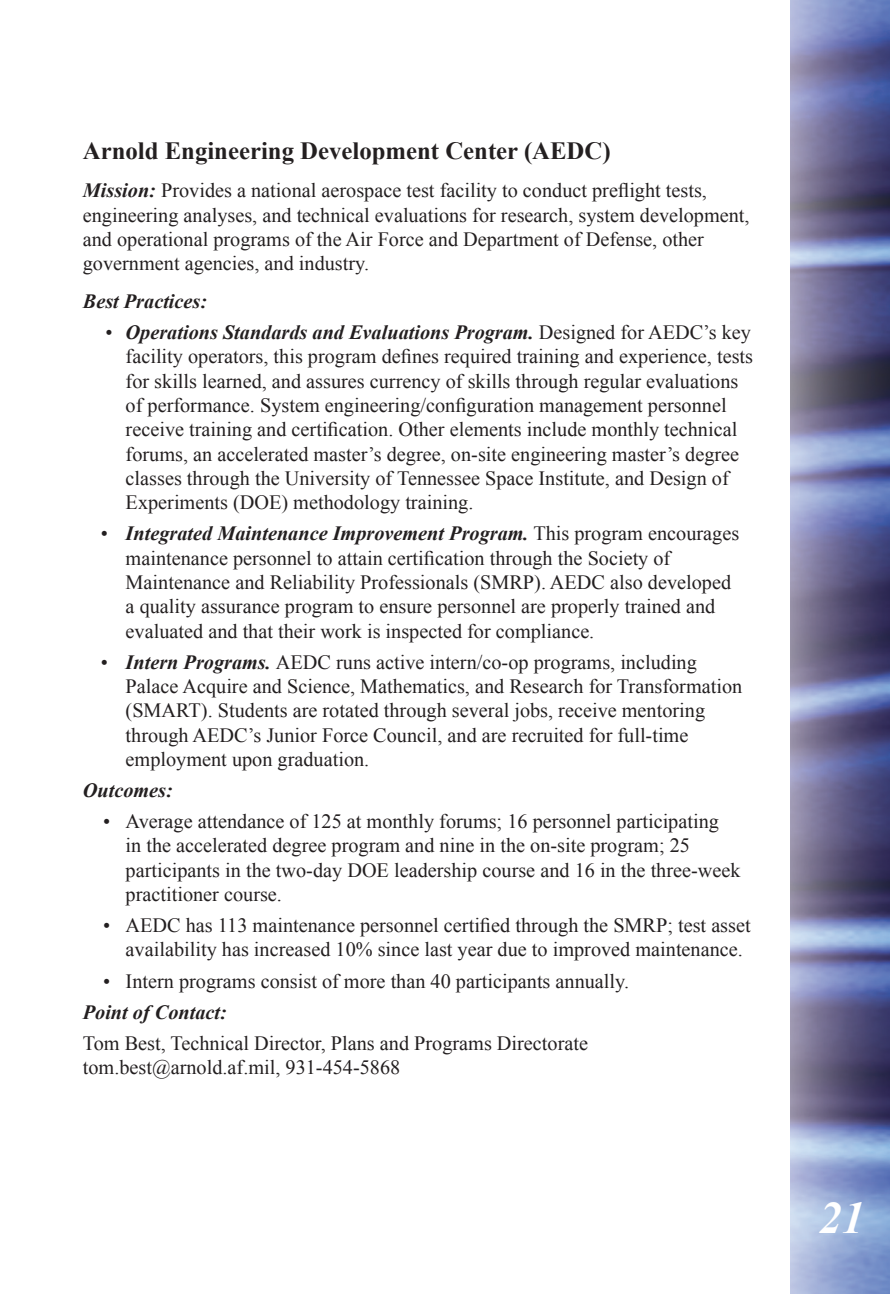
<style>
.page{position:relative;width:890px;height:1294px;background:#fff}
.page>*{position:absolute;margin:0;border:0;box-sizing:border-box;transform-origin:0 0}
.t1{font:italic 700 45px "Times New Roman";color:#fff}
.t2{font:700 24.75px "Times New Roman";color:#231f20}
.t3{font:20.25px/24.3px "Times New Roman";color:#231f20}
.t4{font:italic 700 20.25px "Times New Roman";color:#231f20}
.s1{font-weight:700;font-style:italic}
</style>
<div class="page">
<img style="left:790px;top:0;width:99px;height:1293px">
<p class="t2" style="left:83px;top:134px;width:529px">Arnold Engineering Development Center (AEDC)</p>
<p class="t3" style="left:83px;top:178px;width:668px"><span class="s1">Mission:</span> Provides a national aerospace test facility to conduct preflight tests, engineering analyses, and technical evaluations for research, system development, and operational programs of the Air Force and Department of Defense, other government agencies, and industry.</p>
<p class="t4" style="left:83px;top:287px;width:126px">Best Practices:</p>
<p class="t3" style="left:126px;top:320px;width:629px;text-indent:-20px">• <span class="s1">Operations Standards and Evaluations Program.</span> Designed for AEDC’s key facility operators, this program defines required training and experience, tests for skills learned, and assures currency of skills through regular evaluations of performance. System engineering/configuration management personnel receive training and certification. Other elements include monthly technical forums, an accelerated master’s degree, on-site engineering master’s degree classes through the University of Tennessee Space Institute, and Design of Experiments (DOE) methodology training.</p>
<p class="t3" style="left:126px;top:521px;width:615px;text-indent:-25px">• <span class="s1">Integrated Maintenance Improvement Program.</span> This program encourages maintenance personnel to attain certification through the Society of Maintenance and Reliability Professionals (SMRP). AEDC also developed a quality assurance program to ensure personnel are properly trained and evaluated and that their work is inspected for compliance.</p>
<p class="t3" style="left:126px;top:649px;width:618px;text-indent:-25px">• <span class="s1">Intern Programs.</span> AEDC runs active intern/co-op programs, including Palace Acquire and Science, Mathematics, and Research for Transformation (SMART). Students are rotated through several jobs, receive mentoring through AEDC’s Junior Force Council, and are recruited for full-time employment upon graduation.</p>
<p class="t4" style="left:83px;top:776px;width:91px">Outcomes:</p>
<p class="t3" style="left:126px;top:808px;width:616px;text-indent:-22px">• Average attendance of 125 at monthly forums; 16 personnel participating<br>in the accelerated degree program and nine in the on-site program; 25 participants in the two-day DOE leadership course and 16 in the three-week practitioner course.</p>
<p class="t3" style="left:126px;top:912px;width:626px;text-indent:-22px">• AEDC has 113 maintenance personnel certified through the SMRP; test asset availability has increased 10% since last year due to improved maintenance.</p>
<p class="t3" style="left:103px;top:968px;width:527px">• Intern programs consist of more than 40 participants annually.</p>
<p class="t4" style="left:83px;top:997px;width:146px">Point of Contact:</p>
<p class="t3" style="left:83px;top:1030px;width:506px">Tom Best, Technical Director, Plans and Programs Directorate tom.best@arnold.af.mil, 931-454-5868</p>
<h1 class="t1" style="left:819px;top:1186px;width:46px">21</h1>
</div>
